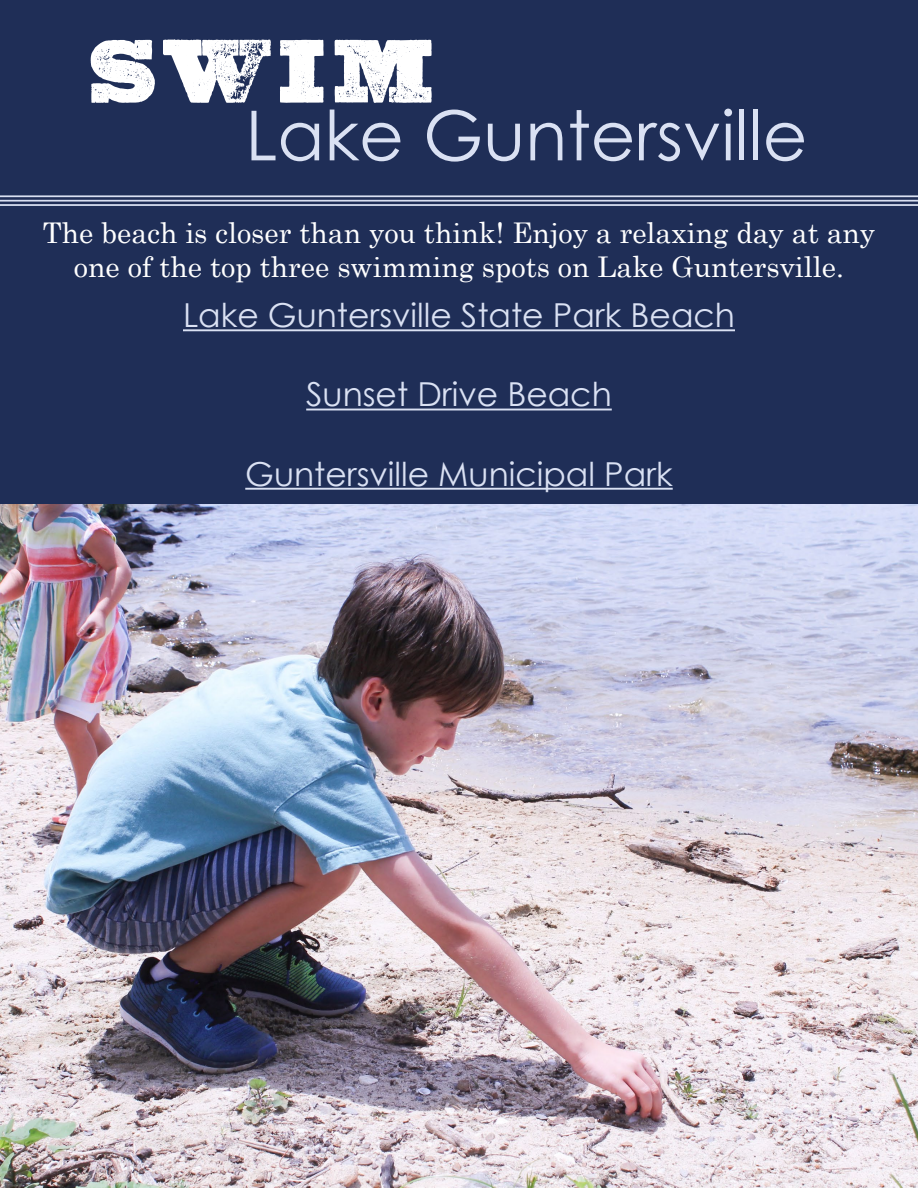
<style>
.page{position:relative;width:918px;height:1188px;background:#fff}
.page>*{position:absolute;margin:0;border:0;box-sizing:border-box;transform-origin:0 0}
.t1{font:90px "Gatlin Bold WF";color:#fff}
.t2{font:69px "Century Gothic";color:#dae1f3}
.t3{font:33px "Century Gothic";color:#dae1f3}
.t4{font:28.5px/34.2px "Century";color:#fff;text-align:center}
</style>
<div class="page">
<div style="left:0;top:0;width:918px;height:504px;background:#1f2e57"></div>
<img style="left:0;top:504px;width:918px;height:684px">
<hr style="left:0;top:195px;width:918px;height:2px;background:#d9e0f2">
<hr style="left:0;top:200px;width:918px;height:2px;background:#d9e0f2">
<hr style="left:0;top:204px;width:918px;height:2px;background:#d9e0f2">
<hr style="left:183px;top:329px;width:552px;height:2px;background:#dae1f3">
<hr style="left:306px;top:409px;width:306px;height:1px;background:#dae1f3">
<hr style="left:245px;top:488px;width:428px;height:2px;background:#dae1f3">
<h1 class="t1" style="left:86px;top:38px;width:353px">Swim</h1>
<h2 class="t2" style="left:245px;top:87px;width:564px">Lake Guntersville</h2>
<p class="t4" style="left:43px;top:213px;width:834px">The beach is closer than you think! Enjoy a relaxing day at any one of the top three swimming spots on Lake Guntersville.</p>
<p class="t3" style="left:183px;top:292px;width:554px">Lake Guntersville State Park Beach</p>
<p class="t3" style="left:306px;top:371px;width:307px">Sunset Drive Beach</p>
<p class="t3" style="left:245px;top:451px;width:429px">Guntersville Municipal Park</p>
</div>
